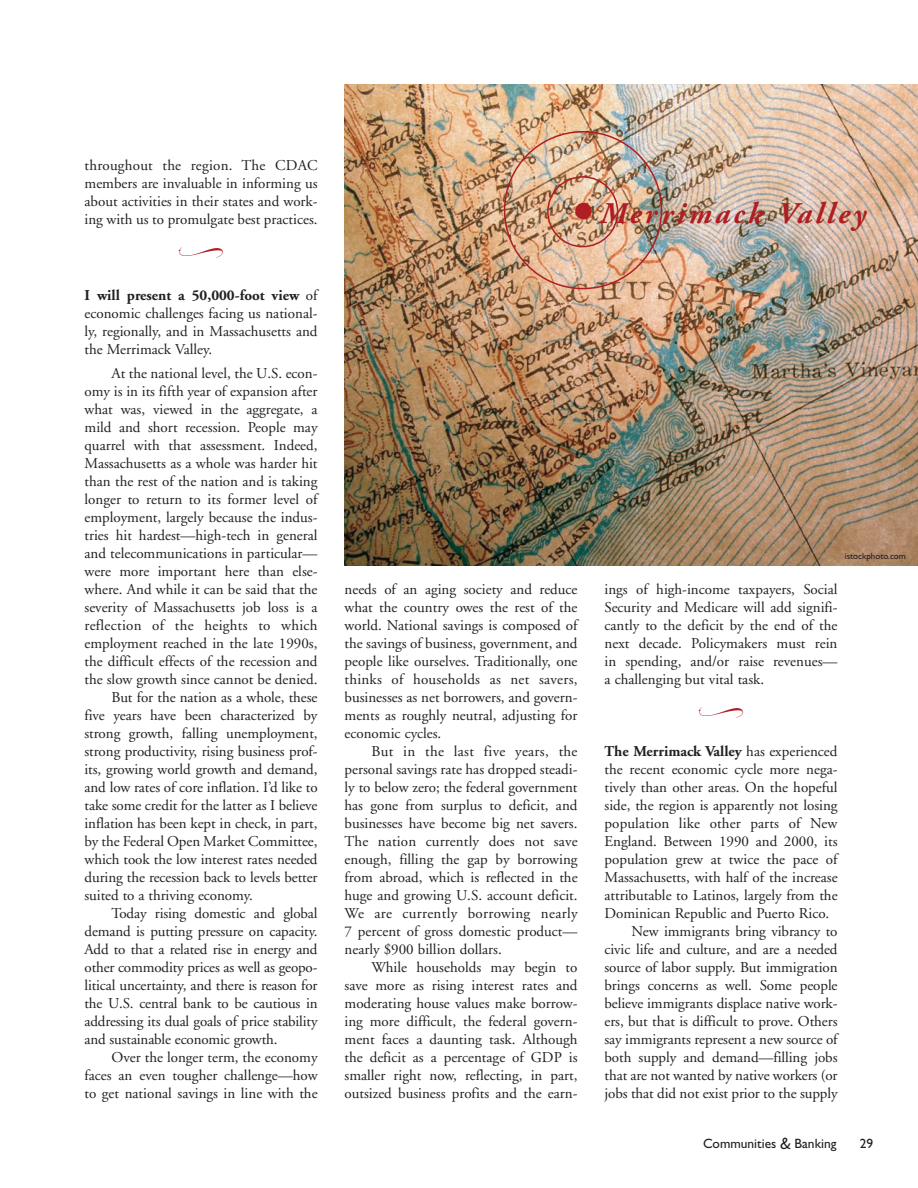
<style>
.page{position:relative;width:918px;height:1188px;background:#fff}
.page>*{position:absolute;margin:0;border:0;box-sizing:border-box;transform-origin:0 0}
.t1{font:italic 700 30px "Adobe Garamond";letter-spacing:.105em;color:#af1e22}
.t2{font:15px/18px "Adobe Garamond";color:#231f20;text-align:justify}
.t3{font:700 15px "Adobe Garamond";color:#231f20}
.t4{font:15px "Adobe Garamond";letter-spacing:.02em;color:#231f20}
.t5{font:13.5px "Gill Sans";color:#231f20}
.t6{font:9px "Gill Sans";color:#231f20}
.s1{font-weight:700}
.s2{font-weight:400}
.s3{font-style:italic;font-size:16.5px}
</style>
<div class="page">
<img style="left:344px;top:85px;width:574px;height:480px">
<img style="left:504px;top:131px;width:158px;height:158px">
<div style="left:575px;top:203px;width:17px;height:16px;background:#af1e22;border-radius:50%"></div>
<p class="t2" style="left:85px;top:158px;width:235px">throughout the region. The CDAC members are invaluable in informing us about activities in their states and work&shy;ing with us to promulgate best practices.</p>
<p class="t2" style="left:85px;top:288px;width:235px"><span class="s1">I will present a 50,000-foot view</span> of economic challenges facing us national&shy;ly, regionally, and in Massachusetts and the Merrimack Valley.</p>
<p class="t2" style="left:112px;top:366px;width:208px">At the national level, the U.S. econ-</p>
<p class="t2" style="left:85px;top:384px;width:235px">omy is in its fifth year of expansion after</p>
<p class="t2" style="left:85px;top:402px;width:235px">what was, viewed in the aggregate, a</p>
<p class="t2" style="left:85px;top:420px;width:235px">mild and short recession. People may</p>
<p class="t2" style="left:85px;top:438px;width:235px">quarrel with that assessment. Indeed,</p>
<p class="t2" style="left:85px;top:456px;width:235px">Massachusetts as a whole was harder hit</p>
<p class="t2" style="left:85px;top:474px;width:235px">than the rest of the nation and is taking</p>
<p class="t2" style="left:85px;top:492px;width:235px">longer to return to its former level of</p>
<p class="t2" style="left:85px;top:510px;width:235px">employment, largely because the indus-</p>
<p class="t2" style="left:85px;top:528px;width:235px">tries hit hardest—high-tech in general</p>
<p class="t2" style="left:85px;top:546px;width:235px">and telecommunications in particular—</p>
<p class="t2" style="left:85px;top:564px;width:235px">were more important here than else-</p>
<p class="t2" style="left:85px;top:582px;width:235px">where. And while it can be said that the</p>
<p class="t2" style="left:85px;top:600px;width:235px">severity of Massachusetts job loss is a</p>
<p class="t4" style="left:85px;top:619px;width:235px">reflection of the heights to which</p>
<p class="t2" style="left:85px;top:636px;width:235px">employment reached in the late 1990s,</p>
<p class="t2" style="left:85px;top:654px;width:235px">the difficult effects of the recession and</p>
<p class="t2" style="left:85px;top:672px;width:235px">the slow growth since cannot be denied.</p>
<p class="t2" style="left:112px;top:690px;width:207px">But for the nation as a whole, these</p>
<p class="t2" style="left:85px;top:708px;width:235px">five years have been characterized by</p>
<p class="t2" style="left:85px;top:726px;width:235px">strong growth, falling unemployment,</p>
<p class="t2" style="left:85px;top:744px;width:235px">strong productivity, rising business prof-</p>
<p class="t2" style="left:85px;top:762px;width:235px">its, growing world growth and demand,</p>
<p class="t2" style="left:85px;top:780px;width:235px">and low rates of core inflation. I’d like to</p>
<p class="t2" style="left:85px;top:798px;width:235px">take some credit for the latter as I believe</p>
<p class="t2" style="left:85px;top:816px;width:235px">inflation has been kept in check, in part,</p>
<p class="t2" style="left:85px;top:834px;width:235px">by the Federal Open Market Committee,</p>
<p class="t2" style="left:85px;top:852px;width:235px">which took the low interest rates needed</p>
<p class="t2" style="left:85px;top:870px;width:235px">during the recession back to levels better</p>
<p class="t2" style="left:85px;top:888px;width:170px">suited to a thriving economy.</p>
<p class="t2" style="left:112px;top:906px;width:208px">Today rising domestic and global</p>
<p class="t2" style="left:85px;top:924px;width:235px">demand is putting pressure on capacity.</p>
<p class="t2" style="left:85px;top:942px;width:235px">Add to that a related rise in energy and</p>
<p class="t2" style="left:85px;top:960px;width:235px">other commodity prices as well as geopo-</p>
<p class="t2" style="left:85px;top:978px;width:235px">litical uncertainty, and there is reason for</p>
<p class="t2" style="left:85px;top:996px;width:235px">the U.S. central bank to be cautious in</p>
<p class="t2" style="left:85px;top:1014px;width:235px">addressing its dual goals of price stability</p>
<p class="t2" style="left:85px;top:1032px;width:194px">and sustainable economic growth.</p>
<p class="t2" style="left:112px;top:1050px;width:208px">Over the longer term, the economy</p>
<p class="t2" style="left:85px;top:1068px;width:235px">faces an even tougher challenge—how</p>
<p class="t2" style="left:85px;top:1086px;width:235px">to get national savings in line with the</p>
<h1 class="t1" style="left:599px;top:201px;width:267px">Merrimack Valley</h1>
<p class="t2" style="left:345px;top:582px;width:235px">needs of an aging society and reduce what the country owes the rest of the world. National savings is composed of the savings of business, government, and people like ourselves. Traditionally, one thinks of households as net savers, businesses as net borrowers, and govern&shy;ments as roughly neutral, adjusting for economic cycles.</p>
<p class="t2" style="left:345px;top:744px;width:235px;text-indent:27px">But in the last five years, the personal savings rate has dropped steadi&shy;ly to below zero; the federal government has gone from surplus to deficit, and businesses have become big net savers.<br>The nation currently does not save enough, filling the gap by borrowing from abroad, which is reflected in the huge and growing U.S. account deficit.<br>We are currently borrowing nearly 7 percent of gross domestic product— nearly $900 billion dollars.</p>
<p class="t2" style="left:345px;top:960px;width:235px;text-indent:27px">While households may begin to save more as rising interest rates and moderating house values make borrow&shy;ing more difficult, the federal govern&shy;ment faces a daunting task. Although the deficit as a percentage of GDP is smaller right now, reflecting, in part, outsized business profits and the earn-</p>
<p class="t6" style="left:845px;top:553px;width:63px">istockphoto.com</p>
<p class="t2" style="left:605px;top:582px;width:235px">ings of high-income taxpayers, Social Security and Medicare will add signifi&shy;cantly to the deficit by the end of the next decade. Policymakers must rein in spending, and/or raise revenues— a challenging but vital task.</p>
<p class="t3" style="left:605px;top:745px;width:235px">The Merrimack Valley <span class="s2">has experienced</span></p>
<p class="t2" style="left:605px;top:762px;width:235px">the recent economic cycle more nega-</p>
<p class="t2" style="left:605px;top:780px;width:235px">tively than other areas. On the hopeful</p>
<p class="t2" style="left:605px;top:798px;width:235px">side, the region is apparently not losing</p>
<p class="t2" style="left:605px;top:816px;width:234px">population like other parts of New</p>
<p class="t2" style="left:605px;top:834px;width:235px">England. Between 1990 and 2000, its</p>
<p class="t2" style="left:605px;top:852px;width:235px">population grew at twice the pace of</p>
<p class="t2" style="left:605px;top:870px;width:235px">Massachusetts, with half of the increase</p>
<p class="t2" style="left:605px;top:888px;width:235px">attributable to Latinos, largely from the</p>
<p class="t2" style="left:605px;top:906px;width:226px">Dominican Republic and Puerto Rico.</p>
<p class="t2" style="left:632px;top:924px;width:208px">New immigrants bring vibrancy to</p>
<p class="t2" style="left:605px;top:942px;width:235px">civic life and culture, and are a needed</p>
<p class="t2" style="left:605px;top:960px;width:235px">source of labor supply. But immigration</p>
<p class="t2" style="left:605px;top:978px;width:235px">brings concerns as well. Some people</p>
<p class="t2" style="left:605px;top:996px;width:235px">believe immigrants displace native work-</p>
<p class="t2" style="left:605px;top:1014px;width:235px">ers, but that is difficult to prove. Others</p>
<p class="t2" style="left:605px;top:1032px;width:235px">say immigrants represent a new source of</p>
<p class="t2" style="left:605px;top:1050px;width:235px">both supply and demand—filling jobs</p>
<p class="t2" style="left:605px;top:1068px;width:235px">that are not wanted by native workers (or</p>
<p class="t2" style="left:605px;top:1086px;width:235px">jobs that did not exist prior to the supply</p>
<p class="t5" style="left:703px;top:1138px;width:135px">Communities <span class="s3">&amp;</span> Banking</p>
<p class="t5" style="left:860px;top:1138px;width:15px">29</p>
</div>
